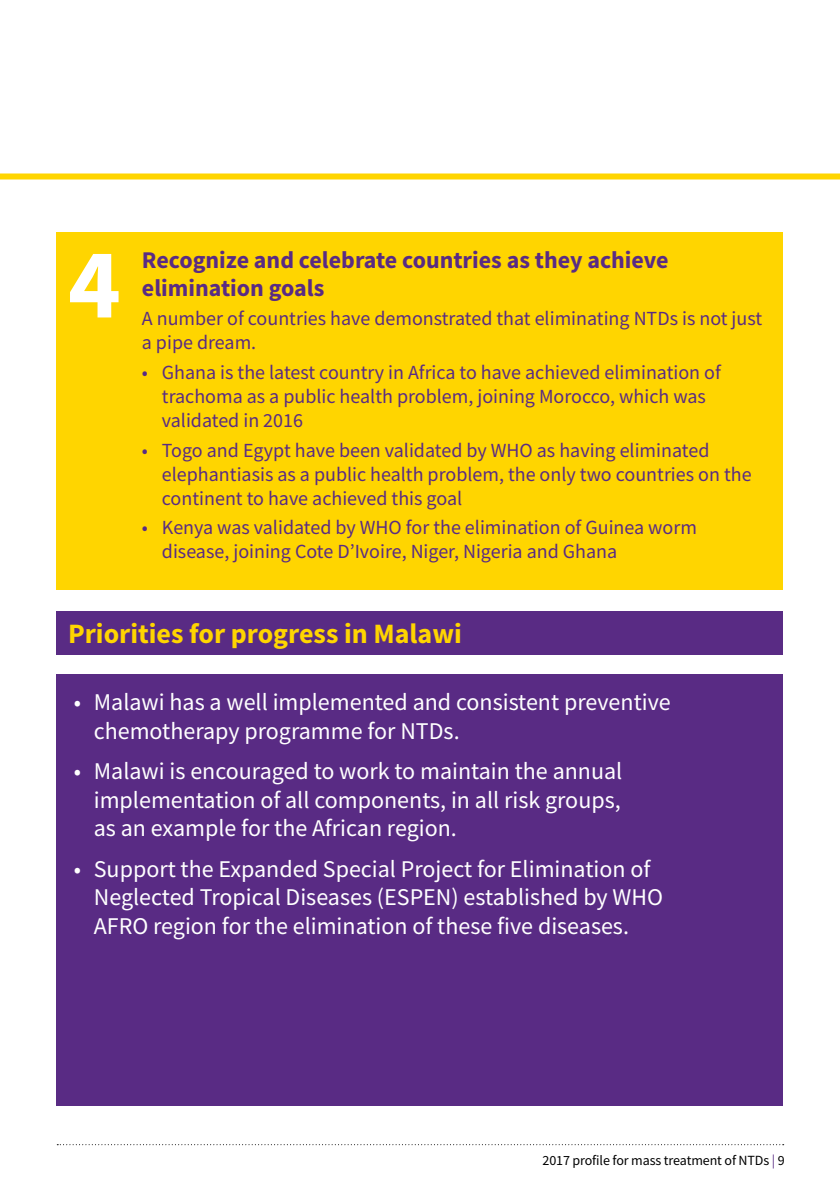
<style>
.page{position:relative;width:840px;height:1191px;background:#fff}
.page>*{position:absolute;margin:0;border:0;box-sizing:border-box;transform-origin:0 0}
.t1{font:700 100px "Source Sans Pro";color:#fff}
.t2{font:700 28px "Source Sans Pro";color:#ffd500}
.t3{font:24px/28.8px "Source Sans Pro";color:#fff}
.t4{font:700 24px/28px "Source Sans Pro";color:#592b84}
.t5{font:20px/24px "Source Sans Pro";color:#592b84}
.t6{font:14px "Source Sans Pro";letter-spacing:-.01em;color:#000}
.s1{color:#592b84}
</style>
<div class="page">
<svg style="left:57px;top:1144px;width:726px;height:1px"></svg>
<div style="left:0;top:173px;width:839px;height:6px;background:#ffd500"></div>
<div style="left:57px;top:232px;width:725px;height:358px;background:#ffd500"></div>
<div style="left:57px;top:675px;width:725px;height:431px;background:#592b84"></div>
<div style="left:57px;top:611px;width:725px;height:44px;background:#592b84"></div>
<h1 class="t1" style="left:68px;top:216px;width:54px">4</h1>
<p class="t4" style="left:142px;top:245px;width:528px">Recognize and celebrate countries as they achieve elimination goals</p>
<p class="t5" style="left:142px;top:306px;width:621px">A number of countries have demonstrated that eliminating NTDs is not just a pipe dream.</p>
<p class="t5" style="left:162px;top:360px;width:560px;text-indent:-20px">• Ghana is the latest country in Africa to have achieved elimination of trachoma as a public health problem, joining Morocco, which was validated in 2016</p>
<p class="t5" style="left:162px;top:438px;width:591px;text-indent:-20px">• Togo and Egypt have been validated by WHO as having eliminated elephantiasis as a public health problem, the only two countries on the continent to have achieved this goal</p>
<p class="t5" style="left:162px;top:515px;width:536px;text-indent:-20px">• Kenya was validated by WHO for the elimination of Guinea worm disease, joining Cote D’Ivoire, Niger, Nigeria and Ghana</p>
<h2 class="t2" style="left:68px;top:615px;width:395px">Priorities for progress in Malawi</h2>
<p class="t3" style="left:94px;top:687px;width:578px;text-indent:-20px">• Malawi has a well implemented and consistent preventive chemotherapy programme for NTDs.</p>
<p class="t3" style="left:94px;top:756px;width:529px;text-align:justify;text-indent:-20px">• Malawi is encouraged to work to maintain the annual implementation of all components, in all risk groups, as an example for the African region.</p>
<p class="t3" style="left:94px;top:854px;width:570px;text-indent:-20px">• Support the Expanded Special Project for Elimination of<br>Neglected Tropical Diseases (ESPEN) established by WHO<br>AFRO region for the elimination of these five diseases.</p>
<p class="t6" style="left:542px;top:1151px;width:243px">2017 profile for mass treatment of NTDs <span class="s1">|</span> 9</p>
</div>
